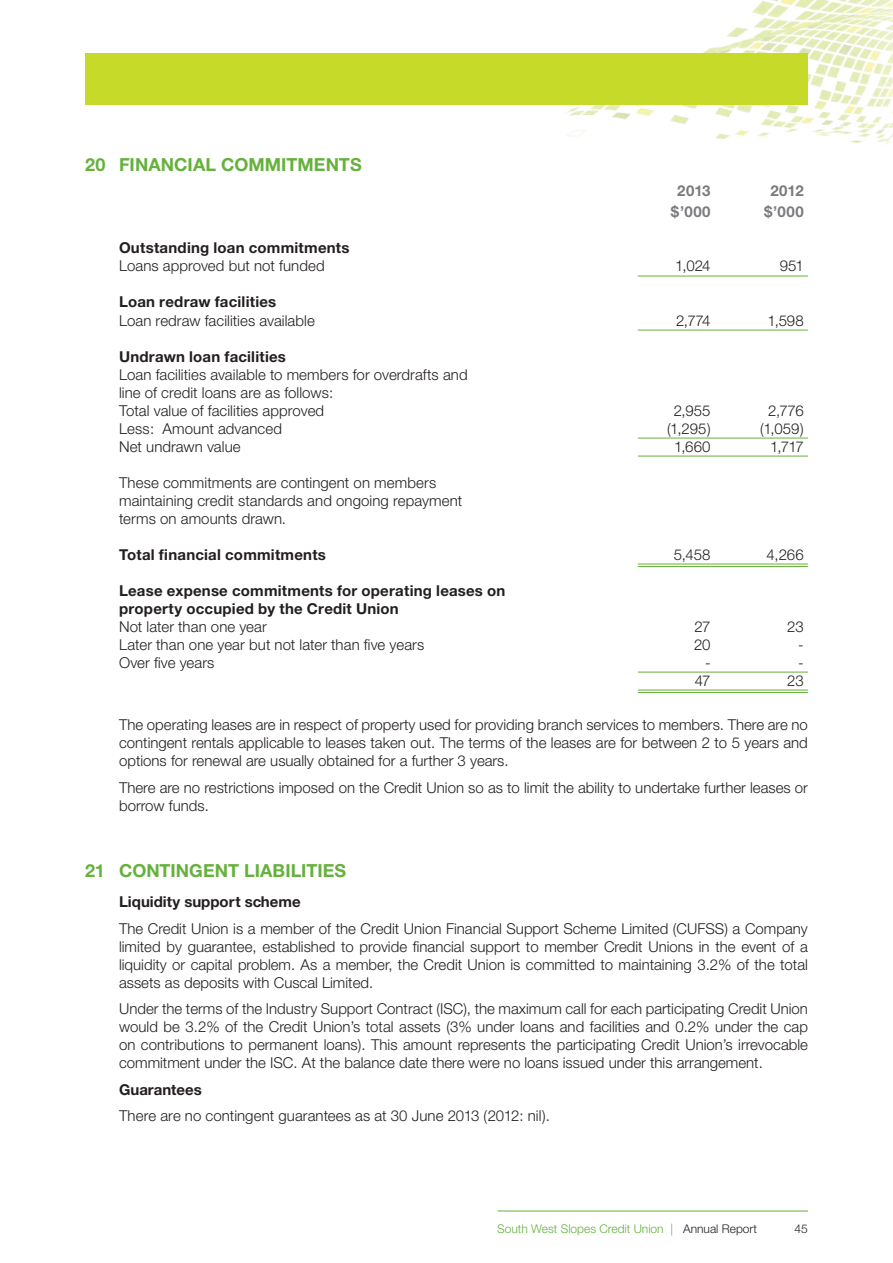
<style>
.page{position:relative;width:893px;height:1263px;background:#fff}
.page>*{position:absolute;margin:0;border:0;box-sizing:border-box;transform-origin:0 0}
.t1{font:700 18px "Helvetica Neue CE";letter-spacing:.005em;color:#65b13c}
.t2{font:300 15px/18px "Helvetica Neue CE";color:#241f1f}
.t3{font:700 15px/18px "Helvetica Neue CE";letter-spacing:.015em;color:#241f1f}
.t4{font:700 15px "Helvetica Neue CE";letter-spacing:.03em;color:#7b7a7e}
.t5{font:300 12px "Helvetica Neue CE";color:#65b13c}
.t6{font:300 12px "Helvetica Neue CE";color:#241f1f}
.s1{color:#241f1f}
</style>
<div class="page">
<img style="left:558px;top:0;width:335px;height:145px">
<hr style="left:497px;top:1210px;width:311px;height:1px;background:#65b13c">
<div style="left:85px;top:53px;width:723px;height:51px;background:#c5da29"></div>
<hr style="left:638px;top:276px;width:170px;height:1px;background:#65b13c">
<hr style="left:638px;top:330px;width:170px;height:1px;background:#65b13c">
<hr style="left:638px;top:438px;width:170px;height:1px;background:#65b13c">
<hr style="left:638px;top:456px;width:170px;height:1px;background:#65b13c">
<hr style="left:638px;top:564px;width:170px;height:1px;background:#65b13c">
<hr style="left:638px;top:566px;width:170px;height:1px;background:#65b13c">
<hr style="left:638px;top:672px;width:170px;height:1px;background:#65b13c">
<hr style="left:638px;top:690px;width:170px;height:1px;background:#65b13c">
<hr style="left:638px;top:692px;width:170px;height:1px;background:#65b13c">
<p class="t1" style="left:85px;top:154px;width:278px">20 FINANCIAL COMMITMENTS</p>
<p class="t4" style="left:677px;top:182px;width:35px">2013</p>
<p class="t4" style="left:770px;top:182px;width:35px">2012</p>
<p class="t4" style="left:671px;top:203px;width:41px">$’000</p>
<p class="t4" style="left:764px;top:203px;width:41px">$’000</p>
<p class="t3" style="left:119px;top:239px;width:232px">Outstanding loan commitments</p>
<p class="t2" style="left:119px;top:257px;width:207px">Loans approved but not funded</p>
<p class="t2" style="left:675px;top:257px;width:37px">1,024</p>
<p class="t2" style="left:780px;top:257px;width:26px">951</p>
<p class="t3" style="left:119px;top:293px;width:159px">Loan redraw facilities</p>
<p class="t2" style="left:119px;top:311px;width:197px">Loan redraw facilities available</p>
<p class="t2" style="left:676px;top:311px;width:36px">2,774</p>
<p class="t2" style="left:767px;top:311px;width:38px">1,598</p>
<p class="t3" style="left:119px;top:347px;width:168px">Undrawn loan facilities</p>
<p class="t2" style="left:119px;top:365px;width:350px">Loan facilities available to members for overdrafts and line of credit loans are as follows:<br>Total value of facilities approved</p>
<p class="t2" style="left:674px;top:401px;width:38px">2,955</p>
<p class="t2" style="left:768px;top:401px;width:37px">2,776</p>
<p class="t2" style="left:119px;top:419px;width:164px">Less: Amount advanced</p>
<p class="t2" style="left:667px;top:419px;width:45px">(1,295)</p>
<p class="t2" style="left:760px;top:419px;width:45px">(1,059)</p>
<p class="t2" style="left:119px;top:437px;width:123px">Net undrawn value</p>
<p class="t2" style="left:674px;top:437px;width:38px">1,660</p>
<p class="t2" style="left:770px;top:437px;width:35px">1,717</p>
<p class="t2" style="left:119px;top:473px;width:345px">These commitments are contingent on members maintaining credit standards and ongoing repayment terms on amounts drawn.</p>
<p class="t3" style="left:119px;top:545px;width:208px">Total financial commitments</p>
<p class="t2" style="left:674px;top:545px;width:38px">5,458</p>
<p class="t2" style="left:767px;top:545px;width:39px">4,266</p>
<p class="t3" style="left:119px;top:581px;width:388px">Lease expense commitments for operating leases on property occupied by the Credit Union</p>
<p class="t2" style="left:119px;top:617px;width:149px">Not later than one year</p>
<p class="t2" style="left:694px;top:617px;width:18px">27</p>
<p class="t2" style="left:787px;top:617px;width:18px">23</p>
<p class="t2" style="left:119px;top:635px;width:307px">Later than one year but not later than five years</p>
<p class="t2" style="left:694px;top:635px;width:18px">20</p>
<p class="t2" style="left:798px;top:635px;width:7px">-</p>
<p class="t2" style="left:119px;top:653px;width:97px">Over five years</p>
<p class="t2" style="left:705px;top:653px;width:7px">-</p>
<p class="t2" style="left:798px;top:653px;width:7px">-</p>
<p class="t2" style="left:695px;top:671px;width:17px">47</p>
<p class="t2" style="left:787px;top:671px;width:18px">23</p>
<p class="t2" style="left:119px;top:716px;width:690px;text-align:justify">The operating leases are in respect of property used for providing branch services to members. There are no contingent rentals applicable to leases taken out. The terms of the leases are for between 2 to 5 years and options for renewal are usually obtained for a further 3 years.</p>
<p class="t2" style="left:119px;top:778px;width:690px">There are no restrictions imposed on the Credit Union so as to limit the ability to undertake further leases or borrow funds.</p>
<p class="t1" style="left:85px;top:859px;width:263px">21 CONTINGENT LIABILITIES</p>
<p class="t3" style="left:119px;top:893px;width:183px">Liquidity support scheme</p>
<p class="t2" style="left:119px;top:919px;width:690px;text-align:justify">The Credit Union is a member of the Credit Union Financial Support Scheme Limited (CUFSS) a Company limited by guarantee, established to provide financial support to member Credit Unions in the event of a liquidity or capital problem. As a member, the Credit Union is committed to maintaining 3.2% of the total assets as deposits with Cuscal Limited.</p>
<p class="t2" style="left:119px;top:1000px;width:690px;text-align:justify">Under the terms of the Industry Support Contract (ISC), the maximum call for each participating Credit Union would be 3.2% of the Credit Union’s total assets (3% under loans and facilities and 0.2% under the cap on contributions to permanent loans). This amount represents the participating Credit Union’s irrevocable commitment under the ISC. At the balance date there were no loans issued under this arrangement.</p>
<p class="t3" style="left:119px;top:1081px;width:84px">Guarantees</p>
<p class="t2" style="left:119px;top:1107px;width:432px">There are no contingent guarantees as at 30 June 2013 (2012: nil).</p>
<p class="t5" style="left:497px;top:1222px;width:261px">South West Slopes Credit Union | <span class="s1">Annual Report</span></p>
<p class="t6" style="left:795px;top:1222px;width:15px">45</p>
</div>
